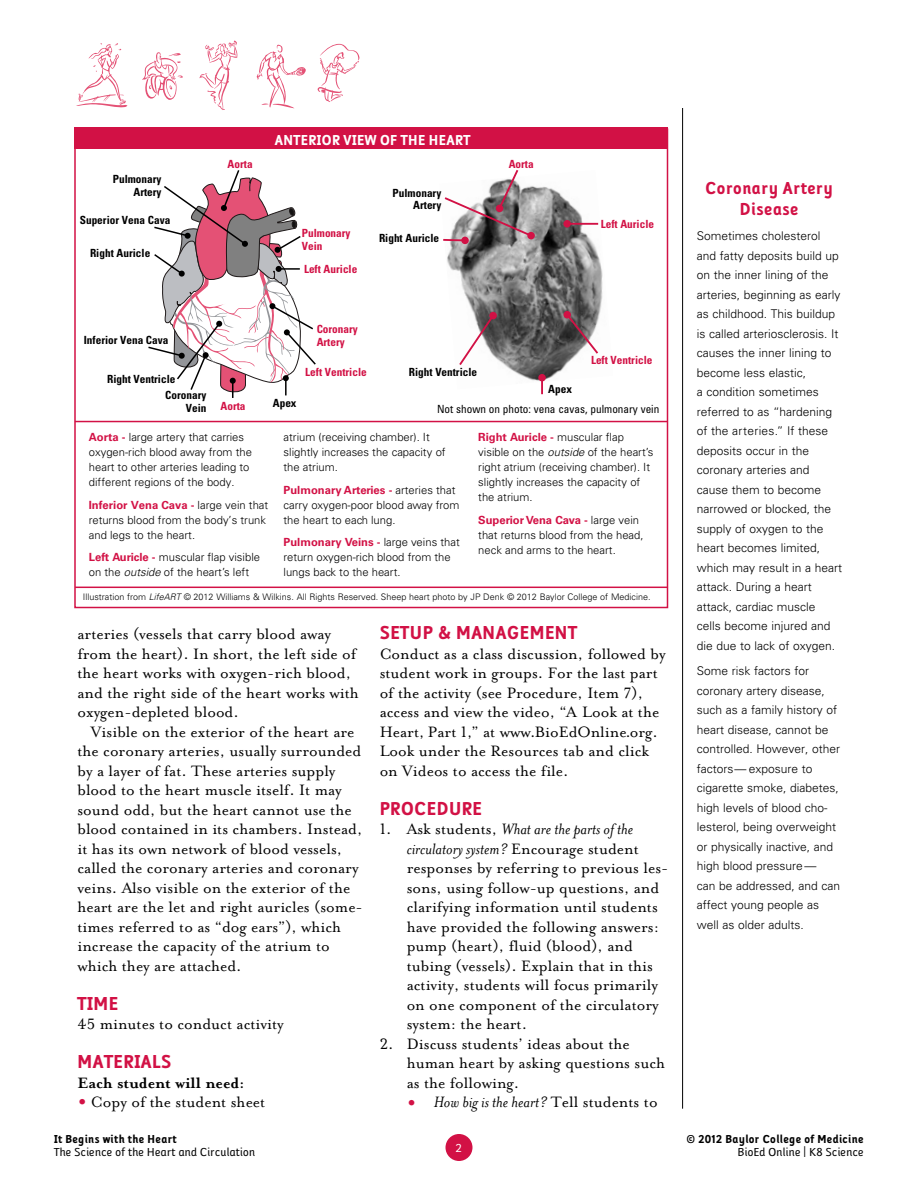
<style>
.page{position:relative;width:918px;height:1188px;background:#fff}
.page>*{position:absolute;margin:0;border:0;box-sizing:border-box;transform-origin:0 0}
.Text_headline{font:700 19.5px "Folder Rg";color:#d21145}
.Body_text{font:700 18px/21px "Folder Rg";color:#d21145;text-align:center}
.Text_headline-2{font:17.25px/19.5px "Mrs Eaves Roman Lining";color:#000}
.Num_Para{font:17.25px/19.5px "Mrs Eaves Roman Lining";color:#000}
.SO_Body_Bullets{font:italic 17.25px "Mrs Eaves";color:#000}
.SO_Body_Bullets-2{font:17.25px "Mrs Eaves Roman Lining";color:#000}
.Text_headline-3{font:700 17.25px "Mrs Eaves";color:#000}
.Para_w_bullets{font:700 15px "Folder Rg";color:#fff}
.Para_w_bullets-2{font:300 12px/19.5px "Univers";color:#000}
.t1{font:12px "Folder Rg";color:#000}
.t2{font:700 12px "Folder Rg";color:#000}
.t3{font:12px "Folder Rg";color:#fff}
.t4{font:300 11.25px/15px "Univers";color:#000}
.t5{font:700 condensed 11.25px/12.8px "Univers";color:#000;text-align:right}
.t6{font:700 condensed 11.25px/12.8px "Univers";color:#d21145}
.t7{font:condensed 11.25px "Univers";color:#000}
.t8{font:300 9px "Univers";color:#000}
.s1{font-weight:700;color:#d21145}
.s2{font-style:italic}
.s3{font-size:36px;color:#d21145}
.s4{font-family:"Mrs Eaves";font-style:italic}
.s5{font-family:"Mrs Eaves Roman Lining";font-style:normal;font-size:36px;color:#d21145}
.s6{font-family:"Mrs Eaves Roman Lining";font-style:normal}
</style>
<div class="page">
<div style="left:446px;top:1134px;width:26px;height:27px;background:#d21145;border-radius:50%"></div>
<div style="left:74px;top:128px;width:594px;height:480px;background:#fff;border:2px solid #d21145"></div>
<div style="left:74px;top:128px;width:594px;height:21px;background:#d21145"></div>
<img style="left:447px;top:186px;width:156px;height:196px">
<hr style="left:682px;top:108px;width:1px;height:1001px;background:#000">
<svg style="left:76px;top:43px;width:52px;height:65px"></svg>
<svg style="left:199px;top:40px;width:39px;height:70px"></svg>
<svg style="left:142px;top:52px;width:41px;height:48px"></svg>
<svg style="left:317px;top:44px;width:42px;height:58px"></svg>
<svg style="left:257px;top:44px;width:49px;height:64px"></svg>
<hr style="left:75px;top:421px;width:593px;height:1px;background:#d21145">
<hr style="left:75px;top:587px;width:593px;height:1px;background:#d21145">
<hr style="left:567px;top:223px;width:31px;height:2px;background:#d21145">
<div style="left:563px;top:220px;width:8px;height:8px;background:#d21145;border-radius:50%"></div>
<svg style="left:457px;top:313px;width:39px;height:54px"></svg>
<div style="left:489px;top:312px;width:8px;height:7px;background:#d21145;border-radius:50%"></div>
<svg style="left:541px;top:381px;width:2px;height:13px"></svg>
<div style="left:538px;top:374px;width:8px;height:7px;background:#d21145;border-radius:50%"></div>
<svg style="left:565px;top:312px;width:35px;height:44px"></svg>
<div style="left:563px;top:311px;width:8px;height:7px;background:#d21145;border-radius:50%"></div>
<svg style="left:443px;top:169px;width:91px;height:73px"></svg>
<div style="left:527px;top:232px;width:8px;height:7px;background:#d21145;border-radius:50%"></div>
<svg style="left:148px;top:170px;width:168px;height:228px"></svg>
<p class="t5" style="left:113px;top:172px;width:50px">Pulmonary<br>Artery</p>
<p class="t5" style="left:80px;top:213px;width:92px">Superior Vena Cava</p>
<p class="t5" style="left:90px;top:246px;width:62px">Right Auricle</p>
<p class="t6" style="left:228px;top:157px;width:26px">Aorta</p>
<p class="Para_w_bullets" style="left:275px;top:132px;width:198px">ANTERIOR VIEW OF THE HEART</p>
<p class="t6" style="left:302px;top:226px;width:50px">Pulmonary<br>Vein</p>
<p class="t6" style="left:304px;top:263px;width:55px">Left Auricle</p>
<p class="t5" style="left:393px;top:186px;width:50px">Pulmonary<br>Artery</p>
<p class="t5" style="left:379px;top:232px;width:62px">Right Auricle</p>
<p class="t6" style="left:509px;top:157px;width:26px">Aorta</p>
<p class="t6" style="left:601px;top:218px;width:55px">Left Auricle</p>
<p class="t5" style="left:84px;top:334px;width:86px">Inferior Vena Cava</p>
<p class="t5" style="left:107px;top:372px;width:70px">Right Ventricle</p>
<p class="t5" style="left:165px;top:389px;width:43px">Coronary<br>Vein</p>
<p class="t6" style="left:221px;top:400px;width:26px">Aorta</p>
<p class="t5" style="left:273px;top:397px;width:25px">Apex</p>
<p class="t6" style="left:317px;top:323px;width:43px">Coronary<br>Artery</p>
<p class="t6" style="left:305px;top:365px;width:63px">Left Ventricle</p>
<p class="t5" style="left:409px;top:366px;width:70px">Right Ventricle</p>
<p class="t5" style="left:548px;top:382px;width:25px">Apex</p>
<p class="t6" style="left:591px;top:354px;width:63px">Left Ventricle</p>
<p class="t7" style="left:437px;top:401px;width:224px">Not shown on photo: vena cavas, pulmonary vein</p>
<p class="t4" style="left:478px;top:430px;width:177px"><span class="s1">Right Auricle -</span> muscular flap visible on the <span class="s2">outside</span> of the heart’s right atrium (receiving chamber). It slightly increases the capacity of the atrium.</p>
<p class="t4" style="left:478px;top:512px;width:167px"><span class="s1">Superior Vena Cava -</span> large vein that returns blood from the head, neck and arms to the heart.</p>
<p class="t8" style="left:83px;top:592px;width:569px">Illustration from <span class="s2">LifeART</span> © 2012 Williams &amp; Wilkins. All Rights Reserved. Sheep heart photo by JP Denk © 2012 Baylor College of Medicine.</p>
<p class="t4" style="left:284px;top:430px;width:164px">atrium (receiving chamber). It slightly increases the capacity of the atrium.</p>
<p class="t4" style="left:284px;top:482px;width:177px"><span class="s1">Pulmonary Arteries -</span> arteries that carry oxygen-poor blood away from the heart to each lung.</p>
<p class="t4" style="left:284px;top:535px;width:178px"><span class="s1">Pulmonary Veins -</span> large veins that return oxygen-rich blood from the lungs back to the heart.</p>
<p class="t4" style="left:89px;top:430px;width:165px"><span class="s1">Aorta -</span> large artery that carries oxygen-rich blood away from the heart to other arteries leading to different regions of the body.</p>
<p class="t4" style="left:89px;top:497px;width:181px"><span class="s1">Inferior Vena Cava -</span> large vein that returns blood from the body’s trunk and legs to the heart.</p>
<p class="t4" style="left:89px;top:550px;width:173px"><span class="s1">Left Auricle -</span> muscular flap visible on the <span class="s2">outside</span> of the heart’s left</p>
<p class="Text_headline-2" style="left:77px;top:624px;width:283px">arteries (vessels that carry blood away from the heart). In short, the left side of the heart works with oxygen-rich blood, and the right side of the heart works with oxygen-depleted blood.</p>
<p class="Text_headline-2" style="left:77px;top:722px;width:287px;text-indent:14px">Visible on the exterior of the heart are the coronary arteries, usually surrounded by a layer of fat. These arteries supply blood to the heart muscle itself. It may sound odd, but the heart cannot use the blood contained in its chambers. Instead, it has its own network of blood vessels, called the coronary arteries and coronary veins. Also visible on the exterior of the heart are the let and right auricles (some&shy;times referred to as “dog ears”), which increase the capacity of the atrium to which they are attached.</p>
<p class="Text_headline" style="left:77px;top:992px;width:43px">TIME</p>
<p class="Text_headline-2" style="left:77px;top:1014px;width:208px">45 minutes to conduct activity</p>
<p class="Text_headline" style="left:77px;top:1050px;width:96px">MATERIALS</p>
<p class="Text_headline-3" style="left:77px;top:1072px;width:168px">Each student will need:</p>
<p class="SO_Body_Bullets-2" style="left:77px;top:1093px;width:189px"><span class="s3">•</span> Copy of the student sheet</p>
<p class="t2" style="left:54px;top:1132px;width:125px">It Begins with the Heart</p>
<p class="t1" style="left:54px;top:1145px;width:203px">The Science of the Heart and Circulation</p>
<p class="Text_headline" style="left:380px;top:621px;width:199px">SETUP &amp; MANAGEMENT</p>
<p class="Text_headline-2" style="left:380px;top:644px;width:287px">Conduct as a class discussion, followed by student work in groups. For the last part of the activity (see Procedure, Item 7), access and view the video, “A Look at the Heart, Part 1,” at www.BioEdOnline.org.<br>Look under the Resources tab and click on Videos to access the file.</p>
<p class="Text_headline" style="left:380px;top:797px;width:104px">PROCEDURE</p>
<p class="Num_Para" style="left:407px;top:819px;width:263px;text-indent:-27px">1. Ask students, <span class="s4">What are the parts of the circulatory system?</span> Encourage student responses by referring to previous les&shy;sons, using follow-up questions, and clarifying information until students have provided the following answers: pump (heart), fluid (blood), and tubing (vessels). Explain that in this activity, students will focus primarily on one component of the circulatory system: the heart.</p>
<p class="Num_Para" style="left:407px;top:1034px;width:260px;text-indent:-27px">2. Discuss students’ ideas about the human heart by asking questions such as the following.</p>
<p class="SO_Body_Bullets" style="left:407px;top:1093px;width:252px"><span class="s5">•</span> How big is the heart? <span class="s6">Tell students to</span></p>
<p class="t3" style="left:456px;top:1141px;width:8px">2</p>
<p class="Body_text" style="left:705px;top:177px;width:130px">Coronary Artery<br>Disease</p>
<p class="Para_w_bullets-2" style="left:697px;top:226px;width:147px">Sometimes cholesterol and fatty deposits build up on the inner lining of the arteries, beginning as early as childhood. This buildup is called arteriosclerosis. It causes the inner lining to become less elastic,<br>a condition sometimes referred to as “hardening of the arteries.” If these deposits occur in the coronary arteries and cause them to become narrowed or blocked, the supply of oxygen to the heart becomes limited, which may result in a heart attack. During a heart attack, cardiac muscle cells become injured and die due to lack of oxygen.</p>
<p class="Para_w_bullets-2" style="left:697px;top:661px;width:145px">Some risk factors for coronary artery disease, such as a family history of heart disease, cannot be controlled. However, other factors— exposure to cigarette smoke, diabetes, high levels of blood cho&shy;lesterol, being overweight or physically inactive, and high blood pressure —<br>can be addressed, and can affect young people as well as older adults.</p>
<p class="t2" style="left:687px;top:1132px;width:179px">© 2012 Baylor College of Medicine</p>
<p class="t1" style="left:738px;top:1145px;width:128px">BioEd Online | K8 Science</p>
</div>
